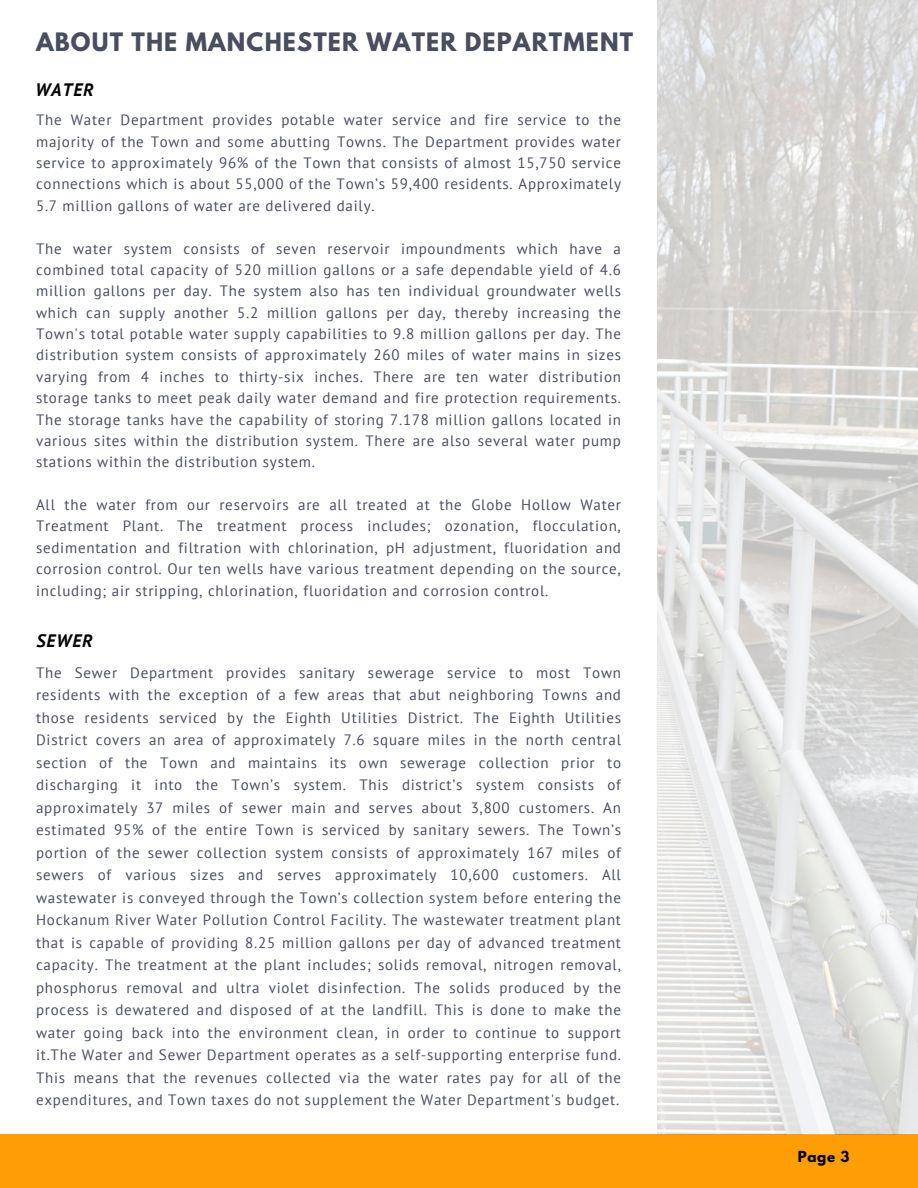
<style>
.page{position:relative;width:918px;height:1188px;background:#fff}
.page>*{position:absolute;margin:0;border:0;box-sizing:border-box;transform-origin:0 0}
.t1{font:700 22.5px "League Spartan";letter-spacing:.05em;color:#494e5e}
.t2{font:italic 700 18px "PT Sans";letter-spacing:.05em;color:#000}
.t3{font:15px/22.5px "PT Sans";letter-spacing:.05em;color:#494e5e;text-align:justify}
.t4{font:700 13.5px "League Spartan";color:#000}
</style>
<div class="page">
<div style="left:0;top:1134px;width:918px;height:54px;background:#ff9e04"></div>
<img style="left:657px;top:0;width:261px;height:1134px">
<p class="t1" style="left:36px;top:31px;width:599px">ABOUT THE MANCHESTER WATER DEPARTMENT</p>
<p class="t2" style="left:35px;top:78px;width:60px">WATER</p>
<p class="t3" style="left:36px;top:109px;width:586px;line-height:21.3px">The Water Department provides potable water service and fire service to the majority of the Town and some abutting Towns. The Department provides water service to approximately 96% of the Town that consists of almost 15,750 service connections which is about 55,000 of the Town’s 59,400 residents. Approximately 5.7 million gallons of water are delivered daily.</p>
<h2 class="t3" style="left:36px;top:237px;width:586px;line-height:21.3px">The water system consists of seven reservoir impoundments which have a combined total capacity of 520 million gallons or a safe dependable yield of 4.6 million gallons per day. The system also has ten individual groundwater wells which can supply another 5.2 million gallons per day, thereby increasing the Town's total potable water supply capabilities to 9.8 million gallons per day. The distribution system consists of approximately 260 miles of water mains in sizes varying from 4 inches to thirty-six inches. There are ten water distribution storage tanks to meet peak daily water demand and fire protection requirements.<br>The storage tanks have the capability of storing 7.178 million gallons located in various sites within the distribution system. There are also several water pump stations within the distribution system.</h2>
<p class="t3" style="left:36px;top:494px;width:586px;line-height:21.3px">All the water from our reservoirs are all treated at the Globe Hollow Water Treatment Plant. The treatment process includes; ozonation, flocculation, sedimentation and filtration with chlorination, pH adjustment, fluoridation and corrosion control. Our ten wells have various treatment depending on the source, including; air stripping, chlorination, fluoridation and corrosion control.</p>
<p class="t2" style="left:37px;top:629px;width:58px">SEWER</p>
<p class="t3" style="left:36px;top:661px;width:586px">The Sewer Department provides sanitary sewerage service to most Town residents with the exception of a few areas that abut neighboring Towns and those residents serviced by the Eighth Utilities District. The Eighth Utilities District covers an area of approximately 7.6 square miles in the north central section of the Town and maintains its own sewerage collection prior to discharging it into the Town’s system. This district’s system consists of approximately 37 miles of sewer main and serves about 3,800 customers. An estimated 95% of the entire Town is serviced by sanitary sewers. The Town’s portion of the sewer collection system consists of approximately 167 miles of sewers of various sizes and serves approximately 10,600 customers. All wastewater is conveyed through the Town’s collection system before entering the Hockanum River Water Pollution Control Facility. The wastewater treatment plant that is capable of providing 8.25 million gallons per day of advanced treatment capacity. The treatment at the plant includes; solids removal, nitrogen removal, phosphorus removal and ultra violet disinfection. The solids produced by the process is dewatered and disposed of at the landfill. This is done to make the water going back into the environment clean, in order to continue to support it.The Water and Sewer Department operates as a self-supporting enterprise fund.<br>This means that the revenues collected via the water rates pay for all of the expenditures, and Town taxes do not supplement the Water Department's budget.</p>
<p class="t4" style="left:798px;top:1150px;width:53px">Page 3</p>
</div>
